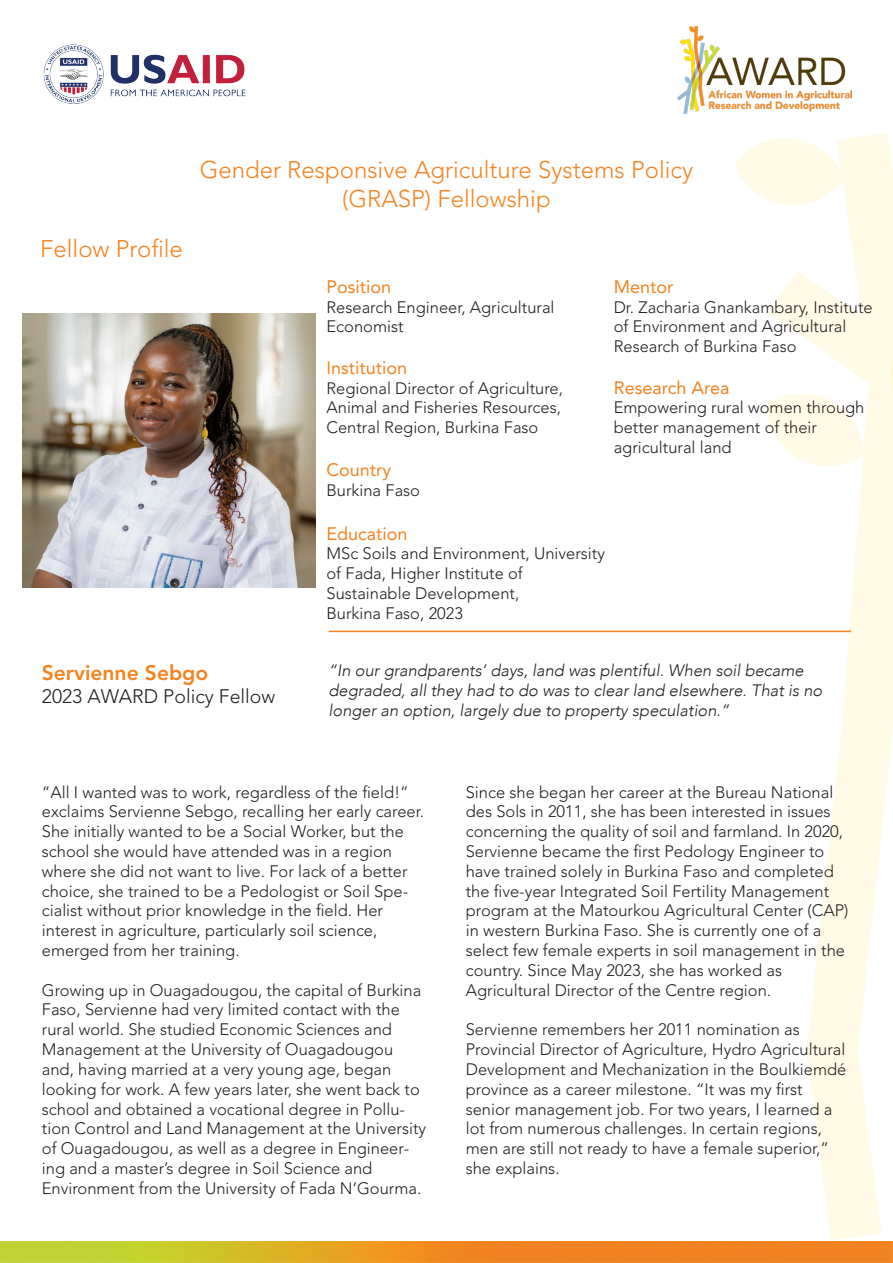
<style>
.page{position:relative;width:893px;height:1263px;background:#fff}
.page>*{position:absolute;margin:0;border:0;box-sizing:border-box;transform-origin:0 0}
.t1{font:300 24px/28.8px "Avenir LT Std";color:#f58320;text-align:center}
.t2{font:800 21px "Avenir LT Std";color:#f58320}
.t3{font:300 19.5px "Avenir LT Std";color:#231f20}
.t4{font:18px "Avenir LT Std";color:#f58320}
.t5{font:300 16.5px/19.8px "Avenir LT Std";color:#231f20}
.t6{font:italic 300 16.5px/19.8px "Avenir";color:#231f20}
</style>
<div class="page">
<svg style="left:734px;top:133px;width:157px;height:1107px"></svg>
<svg style="left:891px;top:160px;width:2px;height:583px"></svg>
<img style="left:43px;top:44px;width:203px;height:60px">
<img style="left:677px;top:26px;width:174px;height:87px">
<hr style="left:329px;top:631px;width:522px;height:1px;background:#f58320">
<img style="left:0;top:1242px;width:893px;height:21px">
<img style="left:23px;top:314px;width:293px;height:274px">
<h1 class="t1" style="left:40px;top:235px;width:144px">Fellow Profile</h1>
<h1 class="t1" style="left:200px;top:156px;width:495px">Gender Responsive Agriculture Systems Policy (GRASP) Fellowship</h1>
<p class="t4" style="left:326px;top:276px;width:66px">Position</p>
<p class="t5" style="left:326px;top:297px;width:229px">Research Engineer, Agricultural<br>Economist</p>
<p class="t4" style="left:326px;top:357px;width:82px">Institution</p>
<p class="t5" style="left:326px;top:378px;width:238px">Regional Director of Agriculture,<br>Animal and Fisheries Resources,<br>Central Region, Burkina Faso</p>
<p class="t4" style="left:326px;top:460px;width:66px">Country</p>
<p class="t5" style="left:326px;top:481px;width:95px">Burkina Faso</p>
<p class="t4" style="left:326px;top:523px;width:83px">Education</p>
<p class="t5" style="left:326px;top:544px;width:280px">MSc Soils and Environment, University of Fada, Higher Institute of<br>Sustainable Development,<br>Burkina Faso, 2023</p>
<p class="t4" style="left:614px;top:276px;width:61px">Mentor</p>
<p class="t5" style="left:614px;top:297px;width:260px">Dr. Zacharia Gnankambary, Institute of Environment and Agricultural<br>Research of Burkina Faso</p>
<p class="t4" style="left:614px;top:377px;width:117px">Research Area</p>
<p class="t5" style="left:614px;top:398px;width:252px">Empowering rural women through better management of their agricultural land</p>
<p class="t2" style="left:42px;top:660px;width:168px">Servienne Sebgo</p>
<p class="t3" style="left:42px;top:685px;width:235px">2023 AWARD Policy Fellow</p>
<p class="t6" style="left:329px;top:660px;width:495px">“In our grandparents’ days, land was plentiful. When soil became degraded, all they had to do was to clear land elsewhere. That is no longer an option, largely due to property speculation.”</p>
<p class="t5" style="left:42px;top:782px;width:384px">“All I wanted was to work, regardless of the field!” exclaims Servienne Sebgo, recalling her early career.<br>She initially wanted to be a Social Worker, but the school she would have attended was in a region where she did not want to live. For lack of a better choice, she trained to be a Pedologist or Soil Spe&shy;cialist without prior knowledge in the field. Her interest in agriculture, particularly soil science, emerged from her training.</p>
<p class="t5" style="left:42px;top:980px;width:386px">Growing up in Ouagadougou, the capital of Burkina Faso, Servienne had very limited contact with the rural world. She studied Economic Sciences and Management at the University of Ouagadougou and, having married at a very young age, began looking for work. A few years later, she went back to school and obtained a vocational degree in Pollu&shy;tion Control and Land Management at the University of Ouagadougou, as well as a degree in Engineer&shy;ing and a master’s degree in Soil Science and Environment from the University of Fada N’Gourma.</p>
<p class="t5" style="left:466px;top:782px;width:384px">Since she began her career at the Bureau National des Sols in 2011, she has been interested in issues concerning the quality of soil and farmland. In 2020, Servienne became the first Pedology Engineer to have trained solely in Burkina Faso and completed the five-year Integrated Soil Fertility Management program at the Matourkou Agricultural Center (CAP) in western Burkina Faso. She is currently one of a select few female experts in soil management in the country. Since May 2023, she has worked as Agricultural Director of the Centre region.</p>
<p class="t5" style="left:466px;top:1020px;width:382px">Servienne remembers her 2011 nomination as Provincial Director of Agriculture, Hydro Agricultural Development and Mechanization in the Boulkiemdé province as a career milestone. “It was my first senior management job. For two years, I learned a lot from numerous challenges. In certain regions, men are still not ready to have a female superior,” she explains.</p>
</div>
